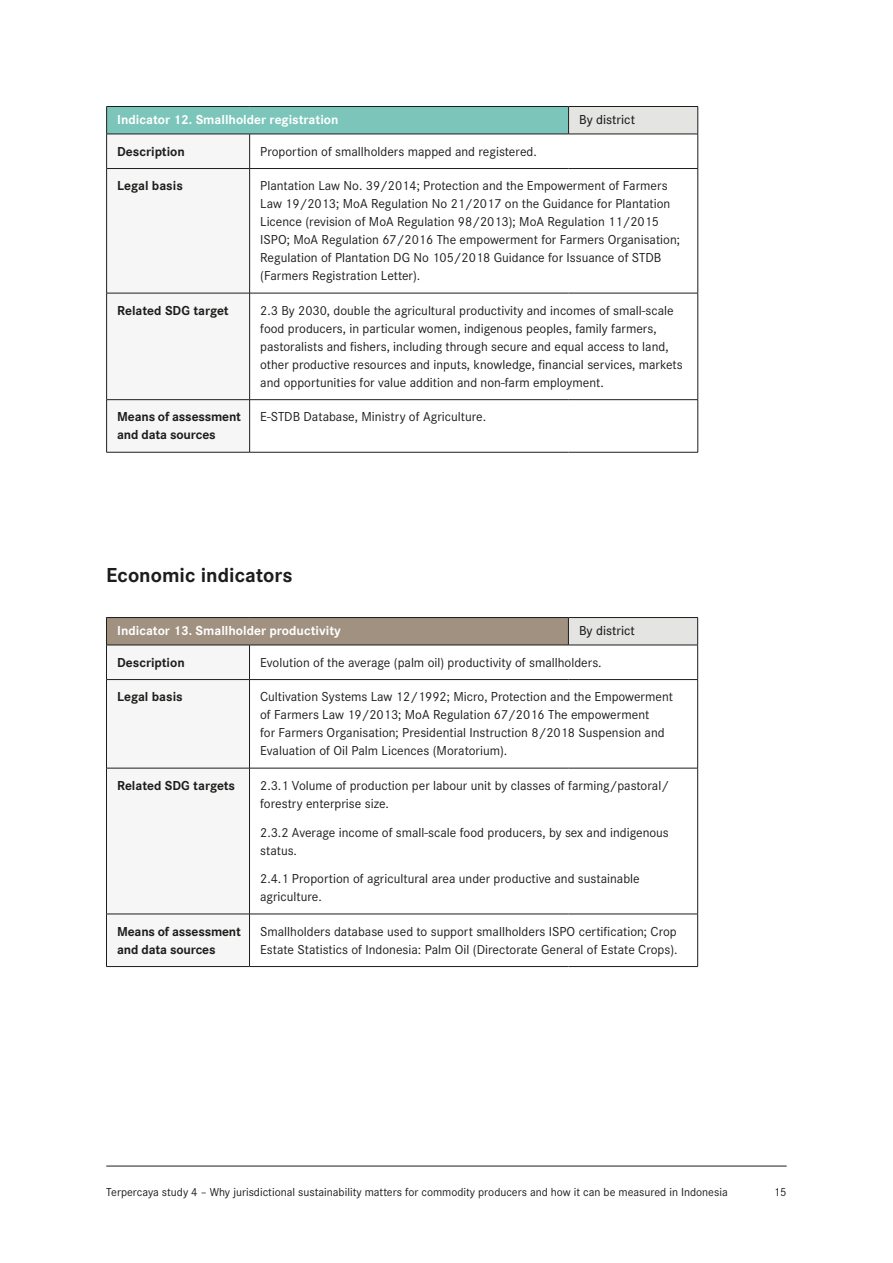
<style>
.page{position:relative;width:893px;height:1263px;background:#fff}
.page>*{position:absolute;margin:0;border:0;box-sizing:border-box;transform-origin:0 0}
.t1{font:700 21px "Corporate S";color:#1d1d1b}
.t2{font:13.5px/18px "Corporate S";color:#1d1d1b}
.t3{font:700 13.5px/18px "Corporate S";letter-spacing:-.01em;color:#1d1d1b}
.t4{font:700 13.5px "Corporate S";color:#fff}
.t5{font:500 13.5px "Corporate S";color:#1d1d1b}
.t6{font:12px "Corporate S";color:#1d1d1b}
</style>
<div class="page">
<hr style="left:106px;top:1166px;width:681px;height:1px;background:#1d1d1b">
<div style="left:107px;top:106px;width:462px;height:28px;background:#7bc5ba"></div>
<div style="left:569px;top:106px;width:129px;height:28px;background:#e4e4e3"></div>
<div style="left:107px;top:135px;width:142px;height:317px;background:#f6f6f6"></div>
<svg style="left:250px;top:135px;width:447px;height:317px"></svg>
<hr style="left:106px;top:134px;width:1px;height:34px;background:#1d1d1b">
<hr style="left:249px;top:134px;width:1px;height:34px;background:#1d1d1b">
<hr style="left:697px;top:134px;width:1px;height:34px;background:#1d1d1b">
<hr style="left:106px;top:169px;width:1px;height:124px;background:#1d1d1b">
<hr style="left:249px;top:169px;width:1px;height:124px;background:#1d1d1b">
<hr style="left:697px;top:169px;width:1px;height:124px;background:#1d1d1b">
<hr style="left:106px;top:293px;width:1px;height:106px;background:#1d1d1b">
<hr style="left:249px;top:293px;width:1px;height:106px;background:#1d1d1b">
<hr style="left:697px;top:293px;width:1px;height:106px;background:#1d1d1b">
<hr style="left:106px;top:400px;width:1px;height:52px;background:#1d1d1b">
<hr style="left:249px;top:400px;width:1px;height:52px;background:#1d1d1b">
<hr style="left:697px;top:400px;width:1px;height:52px;background:#1d1d1b">
<hr style="left:106px;top:168px;width:144px;height:1px;background:#1d1d1b">
<hr style="left:250px;top:168px;width:319px;height:1px;background:#1d1d1b">
<hr style="left:569px;top:168px;width:129px;height:1px;background:#1d1d1b">
<hr style="left:106px;top:293px;width:144px;height:1px;background:#1d1d1b">
<hr style="left:250px;top:293px;width:319px;height:1px;background:#1d1d1b">
<hr style="left:569px;top:293px;width:129px;height:1px;background:#1d1d1b">
<hr style="left:106px;top:399px;width:144px;height:1px;background:#1d1d1b">
<hr style="left:250px;top:399px;width:319px;height:1px;background:#1d1d1b">
<hr style="left:569px;top:399px;width:129px;height:1px;background:#1d1d1b">
<hr style="left:106px;top:452px;width:144px;height:1px;background:#1d1d1b">
<hr style="left:250px;top:452px;width:319px;height:1px;background:#1d1d1b">
<hr style="left:569px;top:452px;width:129px;height:1px;background:#1d1d1b">
<hr style="left:106px;top:106px;width:144px;height:1px;background:#1d1d1b">
<svg style="left:106px;top:107px;width:1px;height:27px"></svg>
<hr style="left:250px;top:106px;width:319px;height:1px;background:#1d1d1b">
<hr style="left:569px;top:106px;width:129px;height:1px;background:#1d1d1b">
<svg style="left:568px;top:107px;width:1px;height:27px"></svg>
<svg style="left:697px;top:107px;width:1px;height:27px"></svg>
<hr style="left:106px;top:134px;width:144px;height:1px;background:#1d1d1b">
<hr style="left:250px;top:134px;width:319px;height:1px;background:#1d1d1b">
<hr style="left:569px;top:134px;width:129px;height:1px;background:#1d1d1b">
<div style="left:106px;top:617px;width:462px;height:28px;background:#a09181"></div>
<div style="left:568px;top:617px;width:130px;height:28px;background:#e4e4e3"></div>
<div style="left:107px;top:680px;width:142px;height:234px;background:#f6f6f6"></div>
<svg style="left:250px;top:680px;width:447px;height:234px"></svg>
<hr style="left:106px;top:645px;width:1px;height:34px;background:#1d1d1b">
<hr style="left:249px;top:645px;width:1px;height:34px;background:#1d1d1b">
<hr style="left:697px;top:645px;width:1px;height:34px;background:#1d1d1b">
<hr style="left:106px;top:680px;width:1px;height:88px;background:#1d1d1b">
<hr style="left:249px;top:680px;width:1px;height:88px;background:#1d1d1b">
<hr style="left:697px;top:680px;width:1px;height:88px;background:#1d1d1b">
<hr style="left:106px;top:768px;width:1px;height:146px;background:#1d1d1b">
<hr style="left:249px;top:768px;width:1px;height:146px;background:#1d1d1b">
<hr style="left:697px;top:768px;width:1px;height:146px;background:#1d1d1b">
<hr style="left:106px;top:914px;width:1px;height:52px;background:#1d1d1b">
<hr style="left:249px;top:914px;width:1px;height:52px;background:#1d1d1b">
<hr style="left:697px;top:914px;width:1px;height:52px;background:#1d1d1b">
<hr style="left:106px;top:679px;width:143px;height:1px;background:#1d1d1b">
<hr style="left:249px;top:679px;width:319px;height:1px;background:#1d1d1b">
<hr style="left:568px;top:679px;width:130px;height:1px;background:#1d1d1b">
<hr style="left:106px;top:768px;width:143px;height:1px;background:#1d1d1b">
<hr style="left:249px;top:768px;width:319px;height:1px;background:#1d1d1b">
<hr style="left:568px;top:768px;width:130px;height:1px;background:#1d1d1b">
<hr style="left:106px;top:914px;width:143px;height:1px;background:#1d1d1b">
<hr style="left:249px;top:914px;width:319px;height:1px;background:#1d1d1b">
<hr style="left:568px;top:914px;width:130px;height:1px;background:#1d1d1b">
<hr style="left:106px;top:966px;width:143px;height:1px;background:#1d1d1b">
<hr style="left:249px;top:966px;width:319px;height:1px;background:#1d1d1b">
<hr style="left:568px;top:966px;width:130px;height:1px;background:#1d1d1b">
<hr style="left:106px;top:617px;width:143px;height:1px;background:#1d1d1b">
<svg style="left:106px;top:618px;width:1px;height:27px"></svg>
<hr style="left:249px;top:617px;width:319px;height:1px;background:#1d1d1b">
<hr style="left:568px;top:617px;width:130px;height:1px;background:#1d1d1b">
<svg style="left:568px;top:618px;width:1px;height:27px"></svg>
<svg style="left:697px;top:618px;width:1px;height:27px"></svg>
<hr style="left:106px;top:645px;width:143px;height:1px;background:#1d1d1b">
<hr style="left:249px;top:645px;width:319px;height:1px;background:#1d1d1b">
<hr style="left:568px;top:645px;width:130px;height:1px;background:#1d1d1b">
<p class="t4" style="left:117px;top:110px;width:223px">Indicator 12. Smallholder registration</p>
<p class="t5" style="left:579px;top:111px;width:57px">By district</p>
<p class="t3" style="left:117px;top:142px;width:69px">Description</p>
<p class="t2" style="left:260px;top:142px;width:278px">Proportion of smallholders mapped and registered.</p>
<p class="t3" style="left:117px;top:176px;width:67px">Legal basis</p>
<p class="t2" style="left:260px;top:176px;width:421px">Plantation Law No. 39/2014; Protection and the Empowerment of Farmers Law 19/2013; MoA Regulation No 21/2017 on the Guidance for Plantation Licence (revision of MoA Regulation 98/2013); MoA Regulation 11/2015<br>ISPO; MoA Regulation 67/2016 The empowerment for Farmers Organisation; Regulation of Plantation DG No 105/2018 Guidance for Issuance of STDB (Farmers Registration Letter).</p>
<p class="t3" style="left:117px;top:301px;width:113px">Related SDG target</p>
<p class="t2" style="left:260px;top:301px;width:424px">2.3 By 2030, double the agricultural productivity and incomes of small-scale food producers, in particular women, indigenous peoples, family farmers, pastoralists and fishers, including through secure and equal access to land, other productive resources and inputs, knowledge, financial services, markets and opportunities for value addition and non-farm employment.</p>
<p class="t3" style="left:117px;top:407px;width:125px">Means of assessment and data sources</p>
<p class="t2" style="left:260px;top:407px;width:227px">E-STDB Database, Ministry of Agriculture.</p>
<h1 class="t1" style="left:106px;top:560px;width:188px">Economic indicators</h1>
<p class="t4" style="left:117px;top:621px;width:225px">Indicator 13. Smallholder productivity</p>
<p class="t5" style="left:579px;top:622px;width:57px">By district</p>
<p class="t3" style="left:117px;top:653px;width:69px">Description</p>
<p class="t2" style="left:260px;top:653px;width:343px">Evolution of the average (palm oil) productivity of smallholders.</p>
<p class="t3" style="left:117px;top:687px;width:67px">Legal basis</p>
<p class="t2" style="left:260px;top:687px;width:414px">Cultivation Systems Law 12/1992; Micro, Protection and the Empowerment of Farmers Law 19/2013; MoA Regulation 67/2016 The empowerment<br>for Farmers Organisation; Presidential Instruction 8/2018 Suspension and Evaluation of Oil Palm Licences (Moratorium).</p>
<p class="t3" style="left:117px;top:776px;width:120px">Related SDG targets</p>
<p class="t2" style="left:260px;top:776px;width:410px">2.3.1 Volume of production per labour unit by classes of farming/pastoral/ forestry enterprise size.</p>
<p class="t2" style="left:260px;top:822px;width:410px">2.3.2 Average income of small-scale food producers, by sex and indigenous status.</p>
<p class="t2" style="left:260px;top:869px;width:381px">2.4.1 Proportion of agricultural area under productive and sustainable agriculture.</p>
<p class="t3" style="left:117px;top:922px;width:125px">Means of assessment and data sources</p>
<p class="t2" style="left:260px;top:922px;width:419px">Smallholders database used to support smallholders ISPO certification; Crop<br>Estate Statistics of Indonesia: Palm Oil (Directorate General of Estate Crops).</p>
<p class="t6" style="left:106px;top:1184px;width:623px">Terpercaya study 4 – Why jurisdictional sustainability matters for commodity producers and how it can be measured in Indonesia</p>
<p class="t6" style="left:774px;top:1184px;width:14px">15</p>
</div>
